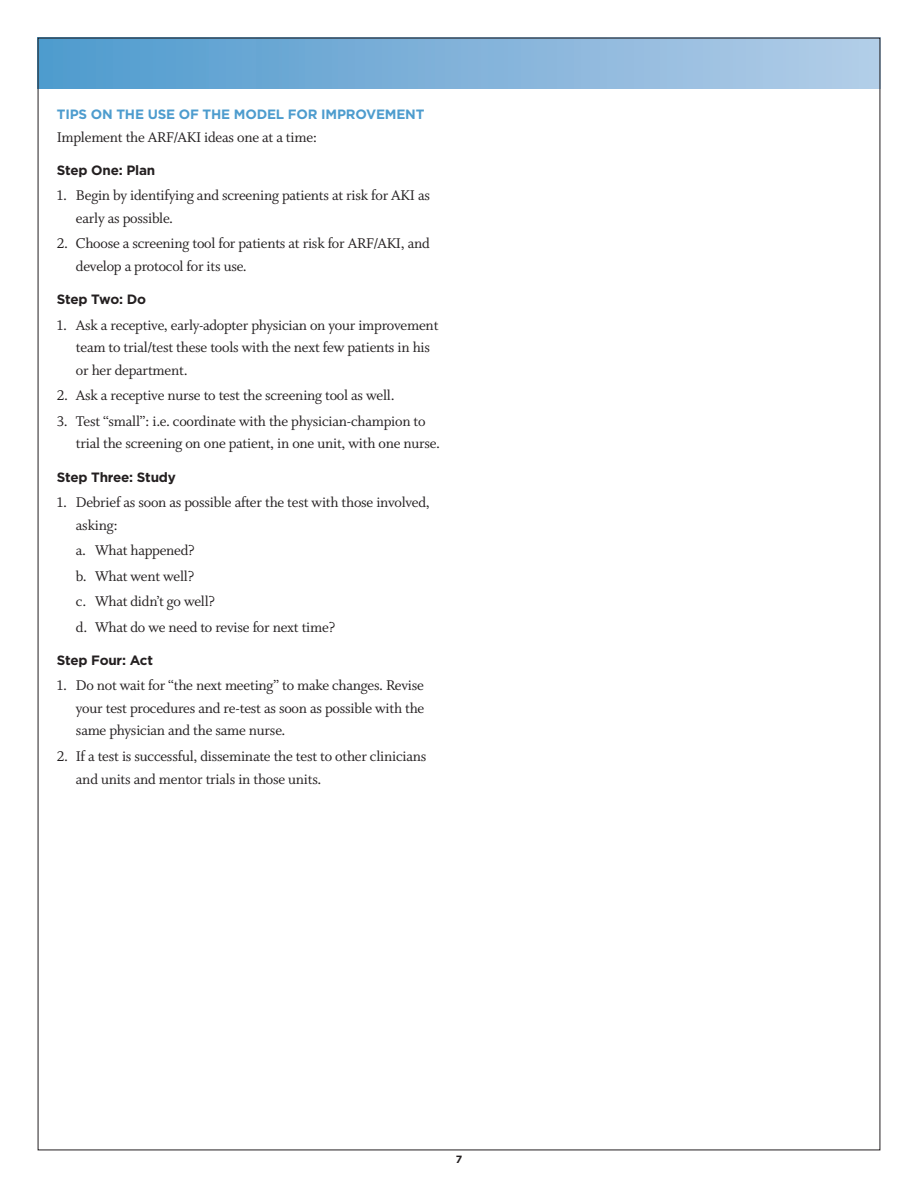
<style>
.page{position:relative;width:918px;height:1188px;background:#fff}
.page>*{position:absolute;margin:0;border:0;box-sizing:border-box;transform-origin:0 0}
.t1{font:15.75px/22.5px "Whitman Roman LF";letter-spacing:-.015em;color:#231f20}
.t2{font:700 13.5px "Gotham";letter-spacing:-.015em;color:#231f20}
.t3{font:700 13.5px "Gotham";letter-spacing:-.015em;color:#4d9cce}
.t4{font:700 10.5px "Gotham";color:#231f20}
</style>
<div class="page">
<div style="left:38px;top:38px;width:842px;height:50px;background:linear-gradient(to right,#4e9acd,#b4cce7)"></div>
<p class="t3" style="left:57px;top:110px;width:369px">TIPS ON THE USE OF THE MODEL FOR IMPROVEMENT</p>
<p class="t1" style="left:57px;top:125px;width:262px">Implement the ARF/AKI ideas one at a time:</p>
<p class="t2" style="left:57px;top:165px;width:100px">Step One: Plan</p>
<p class="t1" style="left:76px;top:184px;width:356px;text-indent:-19px">1. Begin by identifying and screening patients at risk for AKI as early as possible.</p>
<p class="t1" style="left:76px;top:232px;width:355px;text-indent:-19px">2. Choose a screening tool for patients at risk for ARF/AKI, and develop a protocol for its use.</p>
<p class="t2" style="left:57px;top:295px;width:91px">Step Two: Do</p>
<p class="t1" style="left:76px;top:313px;width:364px;text-indent:-19px">1. Ask a receptive, early-adopter physician on your improvement team to trial/test these tools with the next few patients in his or her department.</p>
<p class="t1" style="left:57px;top:384px;width:339px">2. Ask a receptive nurse to test the screening tool as well.</p>
<p class="t1" style="left:76px;top:409px;width:366px;text-indent:-19px">3. Test “small”: i.e. coordinate with the physician-champion to trial the screening on one patient, in one unit, with one nurse.</p>
<p class="t2" style="left:57px;top:472px;width:121px">Step Three: Study</p>
<p class="t1" style="left:76px;top:490px;width:355px;text-indent:-19px">1. Debrief as soon as possible after the test with those involved, asking:</p>
<p class="t1" style="left:76px;top:537px;width:261px;line-height:25.5px">a. What happened?<br>b. What went well?<br>c. What didn’t go well?<br>d. What do we need to revise for next time?</p>
<p class="t2" style="left:57px;top:656px;width:98px">Step Four: Act</p>
<p class="t1" style="left:76px;top:674px;width:350px;text-align:justify;text-indent:-19px">1. Do not wait for “the next meeting” to make changes. Revise your test procedures and re-test as soon as possible with the same physician and the same nurse.</p>
<p class="t1" style="left:76px;top:744px;width:352px;text-indent:-19px">2. If a test is successful, disseminate the test to other clinicians and units and mentor trials in those units.</p>
<p class="t4" style="left:456px;top:1155px;width:8px">7</p>
</div>
